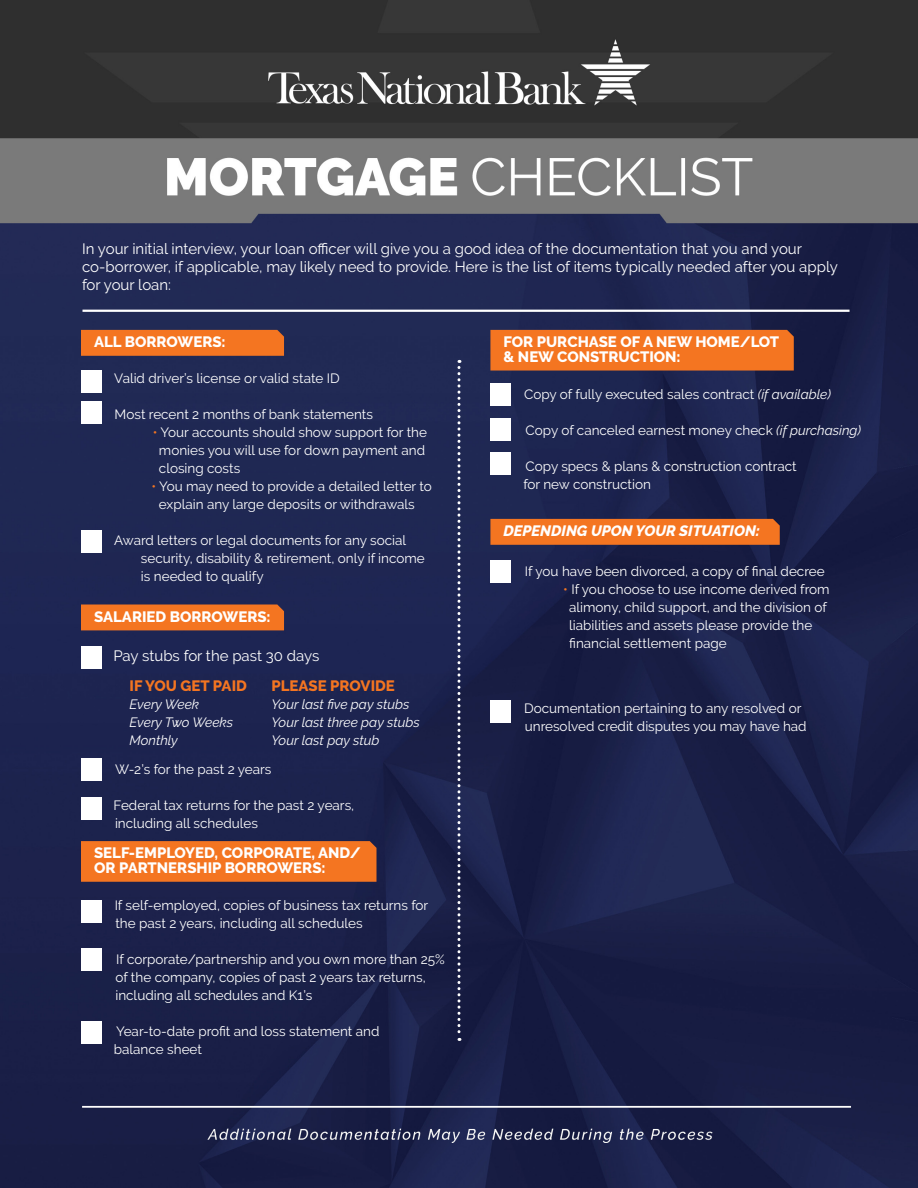
<style>
.page{position:relative;width:918px;height:1188px;background:#fff}
.page>*{position:absolute;margin:0;border:0;box-sizing:border-box;transform-origin:0 0}
.t1{font:15px/18px "Raleway";color:#fff}
.t2{font:800 15px/15px "Raleway";color:#fff}
.t3{font:italic 800 15px "Raleway";color:#fff}
.t4{font:800 15px "Raleway";color:#f47521}
.t5{font:13.5px/18px "Raleway";color:#fff}
.t6{font:italic 13.5px "Raleway";color:#fff}
.s1{color:#f47521}
.s2{font-style:italic}
</style>
<div class="page">
<img style="left:0;top:0;width:918px;height:1188px">
<div style="left:81px;top:330px;width:203px;height:26px;background:#f47521"></div>
<div style="left:81px;top:604px;width:203px;height:26px;background:#f47521"></div>
<div style="left:490px;top:519px;width:290px;height:26px;background:#f47521"></div>
<div style="left:81px;top:841px;width:295px;height:41px;background:#f47521"></div>
<div style="left:490px;top:330px;width:304px;height:41px;background:#f47521"></div>
<svg style="left:458px;top:360px;width:2px;height:681px"></svg>
<hr style="left:82px;top:310px;width:768px;height:2px;background:#fff">
<div style="left:81px;top:370px;width:21px;height:23px;background:#fff"></div>
<div style="left:81px;top:401px;width:21px;height:22px;background:#fff"></div>
<div style="left:81px;top:530px;width:21px;height:23px;background:#fff"></div>
<div style="left:81px;top:646px;width:21px;height:23px;background:#fff"></div>
<div style="left:81px;top:758px;width:21px;height:23px;background:#fff"></div>
<div style="left:81px;top:797px;width:21px;height:22px;background:#fff"></div>
<div style="left:81px;top:900px;width:21px;height:23px;background:#fff"></div>
<div style="left:490px;top:383px;width:21px;height:22px;background:#fff"></div>
<div style="left:490px;top:560px;width:21px;height:22px;background:#fff"></div>
<div style="left:490px;top:700px;width:21px;height:23px;background:#fff"></div>
<div style="left:490px;top:418px;width:21px;height:22px;background:#fff"></div>
<div style="left:490px;top:453px;width:21px;height:22px;background:#fff"></div>
<div style="left:81px;top:949px;width:21px;height:22px;background:#fff"></div>
<div style="left:81px;top:1022px;width:21px;height:22px;background:#fff"></div>
<p class="t1" style="left:82px;top:239px;width:757px">In your initial interview, your loan officer will give you a good idea of the documentation that you and your co-borrower, if applicable, may likely need to provide. Here is the list of items typically needed after you apply for your loan:</p>
<p class="t2" style="left:94px;top:334px;width:133px">ALL BORROWERS:</p>
<p class="t5" style="left:114px;top:369px;width:227px">Valid driver’s license or valid state ID</p>
<p class="t5" style="left:115px;top:405px;width:260px">Most recent 2 months of bank statements</p>
<p class="t5" style="left:159px;top:423px;width:270px;text-indent:-6px"><span class="s1">•</span> Your accounts should show support for the monies you will use for down payment and closing costs</p>
<p class="t5" style="left:159px;top:477px;width:274px;text-indent:-8px"><span class="s1">•</span> You may need to provide a detailed letter to explain any large deposits or withdrawals</p>
<p class="t5" style="left:141px;top:531px;width:285px;text-indent:-27px">Award letters or legal documents for any social security, disability &amp; retirement, only if income is needed to qualify</p>
<p class="t2" style="left:94px;top:609px;width:178px">SALARIED BORROWERS:</p>
<p class="t1" style="left:113px;top:647px;width:208px">Pay stubs for the past 30 days</p>
<p class="t4" style="left:130px;top:678px;width:119px">IF YOU GET PAID</p>
<p class="t6" style="left:130px;top:697px;width:71px">Every Week</p>
<p class="t6" style="left:130px;top:715px;width:105px">Every Two Weeks</p>
<p class="t6" style="left:130px;top:733px;width:50px">Monthly</p>
<p class="t4" style="left:272px;top:678px;width:125px">PLEASE PROVIDE</p>
<p class="t6" style="left:272px;top:697px;width:139px">Your last five pay stubs</p>
<p class="t6" style="left:272px;top:715px;width:150px">Your last three pay stubs</p>
<p class="t6" style="left:272px;top:733px;width:109px">Your last pay stub</p>
<p class="t5" style="left:115px;top:760px;width:158px">W-2’s for the past 2 years</p>
<p class="t5" style="left:114px;top:796px;width:242px">Federal tax returns for the past 2 years,</p>
<p class="t5" style="left:115px;top:814px;width:145px">including all schedules</p>
<p class="t2" style="left:94px;top:846px;width:268px">SELF-EMPLOYED, CORPORATE, AND/<br>OR PARTNERSHIP BORROWERS:</p>
<p class="t5" style="left:115px;top:896px;width:315px">If self-employed, copies of business tax returns for the past 2 years, including all schedules</p>
<p class="t5" style="left:115px;top:950px;width:331px">If corporate/partnership and you own more than 25% of the company, copies of past 2 years tax returns, including all schedules and K1’s</p>
<p class="t5" style="left:114px;top:1022px;width:267px">Year-to-date profit and loss statement and balance sheet</p>
<p class="t2" style="left:504px;top:334px;width:277px">FOR PURCHASE OF A NEW HOME/LOT &amp; NEW CONSTRUCTION:</p>
<p class="t5" style="left:524px;top:385px;width:308px">Copy of fully executed sales contract <span class="s2">(if available)</span></p>
<p class="t5" style="left:526px;top:421px;width:337px">Copy of canceled earnest money check <span class="s2">(if purchasing)</span></p>
<p class="t5" style="left:523px;top:457px;width:275px">Copy specs &amp; plans &amp; construction contract for new construction</p>
<p class="t3" style="left:504px;top:522px;width:258px">DEPENDING UPON YOUR SITUATION:</p>
<p class="t5" style="left:525px;top:562px;width:301px">If you have been divorced, a copy of final decree</p>
<p class="t5" style="left:569px;top:580px;width:262px;text-indent:-6px"><span class="s1">•</span> If you choose to use income derived from alimony, child support, and the division of liabilities and assets please provide the financial settlement page</p>
<p class="t5" style="left:524px;top:699px;width:284px">Documentation pertaining to any resolved or unresolved credit disputes you may have had</p>
</div>
